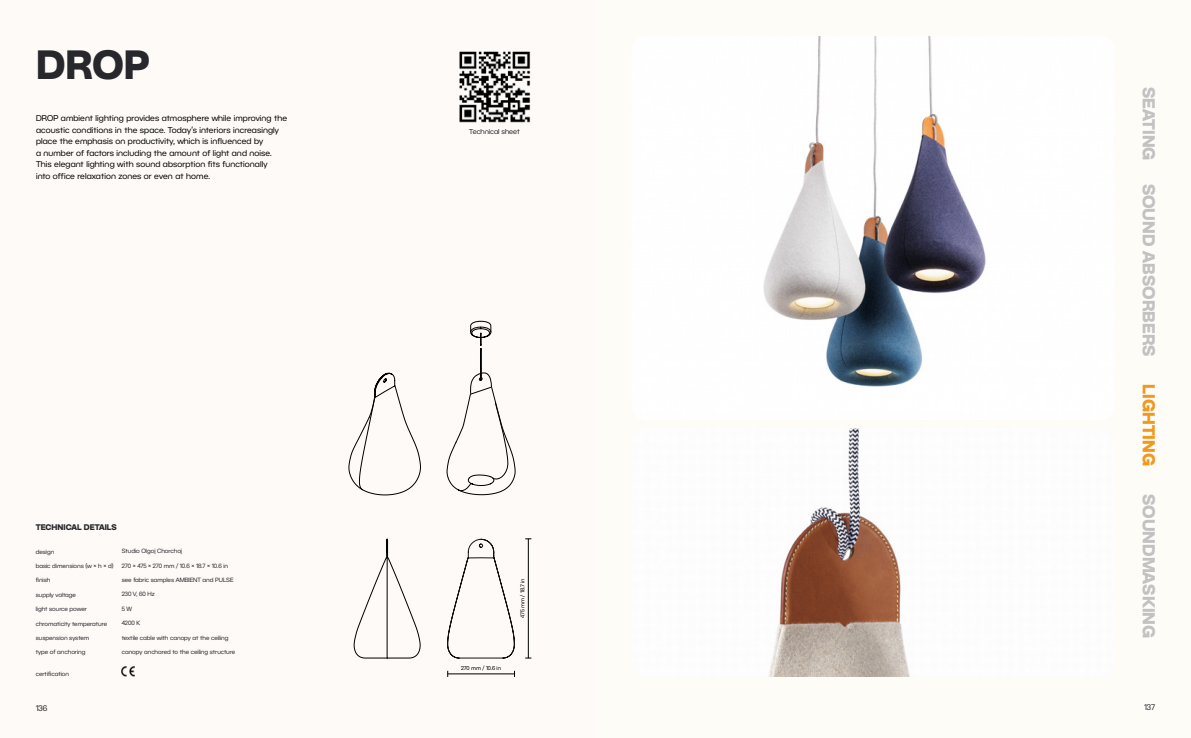
<style>
.page{position:relative;width:1191px;height:738px;background:#fff}
.page>*{position:absolute;margin:0;border:0;box-sizing:border-box;transform-origin:0 0}
.t1{font:700 40px "BC Novatica CYR";color:#27272c}
.t2{font:700 17px "BC Novatica CYR";color:#c3c2c2}
.t3{font:700 17px "BC Novatica CYR";color:#f1981f}
.t4{font:8.2px/11.5px "BC Novatica CYR";letter-spacing:.015em;color:#000}
.t5{font:700 8px "BC Novatica CYR";color:#27272b}
.t6{font:8px "BC Novatica CYR";color:#27272c}
.t7{font:7px "BC Novatica CYR";color:#27272c}
.t8{font:6px "BC Novatica CYR";color:#27272c}
.t9{font:5.5px "BC Novatica CYR";color:#000}
</style>
<div class="page">
<div style="left:0;top:0;width:595px;height:737px;background:#fdfaf7"></div>
<div style="left:595px;top:0;width:596px;height:737px;background:#fdfcf7"></div>
<img style="left:459px;top:51px;width:72px;height:72px">
<img style="left:769px;top:428px;width:141px;height:248px">
<img style="left:764px;top:36px;width:222px;height:351px">
<svg style="left:122px;top:666px;width:13px;height:9px"></svg>
<hr style="left:528px;top:538px;width:1px;height:119px;background:#000">
<hr style="left:447px;top:673px;width:67px;height:1px;background:#000">
<svg style="left:447px;top:538px;width:68px;height:120px"></svg>
<svg style="left:446px;top:320px;width:70px;height:175px"></svg>
<svg style="left:353px;top:538px;width:68px;height:120px"></svg>
<svg style="left:348px;top:372px;width:73px;height:123px"></svg>
<h1 class="t1" style="left:36px;top:39px;width:116px">DROP</h1>
<p class="t4" style="left:36px;top:112px;width:253px">DROP ambient lighting provides atmosphere while improving the acoustic conditions in the space. Today‘s interiors increasingly place the emphasis on productivity, which is influenced by<br>a number of factors including the amount of light and noise.<br>This elegant lighting with sound absorption fits functionally<br>into office relaxation zones or even at home.</p>
<p class="t5" style="left:36px;top:522px;width:83px">TECHNICAL DETAILS</p>
<p class="t8" style="left:36px;top:547px;width:20px">design</p>
<p class="t8" style="left:36px;top:561px;width:79px">basic dimensions (w × h × d)</p>
<p class="t8" style="left:36px;top:576px;width:16px">finish</p>
<p class="t8" style="left:36px;top:590px;width:42px">supply voltage</p>
<p class="t8" style="left:36px;top:605px;width:53px">light source power</p>
<p class="t8" style="left:36px;top:619px;width:73px">chromaticity temperature</p>
<p class="t8" style="left:36px;top:633px;width:55px">suspension system</p>
<p class="t8" style="left:36px;top:648px;width:51px">type of anchoring</p>
<p class="t8" style="left:36px;top:669px;width:35px">certification</p>
<p class="t8" style="left:122px;top:547px;width:62px">Studio Olgoj Chorchoj</p>
<p class="t8" style="left:122px;top:561px;width:108px">270 × 475 × 270 mm / 10.6 × 18.7 × 10.6 in</p>
<p class="t8" style="left:122px;top:575px;width:113px">see fabric samples AMBIENT and PULSE</p>
<p class="t8" style="left:122px;top:590px;width:34px">230 V, 60 Hz</p>
<p class="t8" style="left:122px;top:604px;width:12px">5 W</p>
<p class="t8" style="left:122px;top:619px;width:20px">4200 K</p>
<p class="t8" style="left:122px;top:633px;width:108px">textile cable with canopy at the ceiling</p>
<p class="t8" style="left:122px;top:647px;width:115px">canopy anchored to the ceiling structure</p>
<p class="t7" style="left:469px;top:127px;width:52px">Technical sheet</p>
<p class="t9" style="left:461px;top:664px;width:41px">270 mm / 10.6 in</p>
<p class="t9" style="left:519px;top:617px;width:41px;rotate:-90deg">475 mm / 18.7 in</p>
<h2 class="t2" style="left:1159px;top:86px;width:75px;rotate:90deg">SEATING</h2>
<h2 class="t2" style="left:1159px;top:183px;width:174px;rotate:90deg">SOUND ABSORBERS</h2>
<h2 class="t3" style="left:1159px;top:384px;width:83px;rotate:90deg">LIGHTING</h2>
<h2 class="t2" style="left:1159px;top:493px;width:146px;rotate:90deg">SOUNDMASKING</h2>
<p class="t6" style="left:36px;top:702px;width:13px">136</p>
<p class="t6" style="left:1144px;top:701px;width:12px">137</p>
</div>
